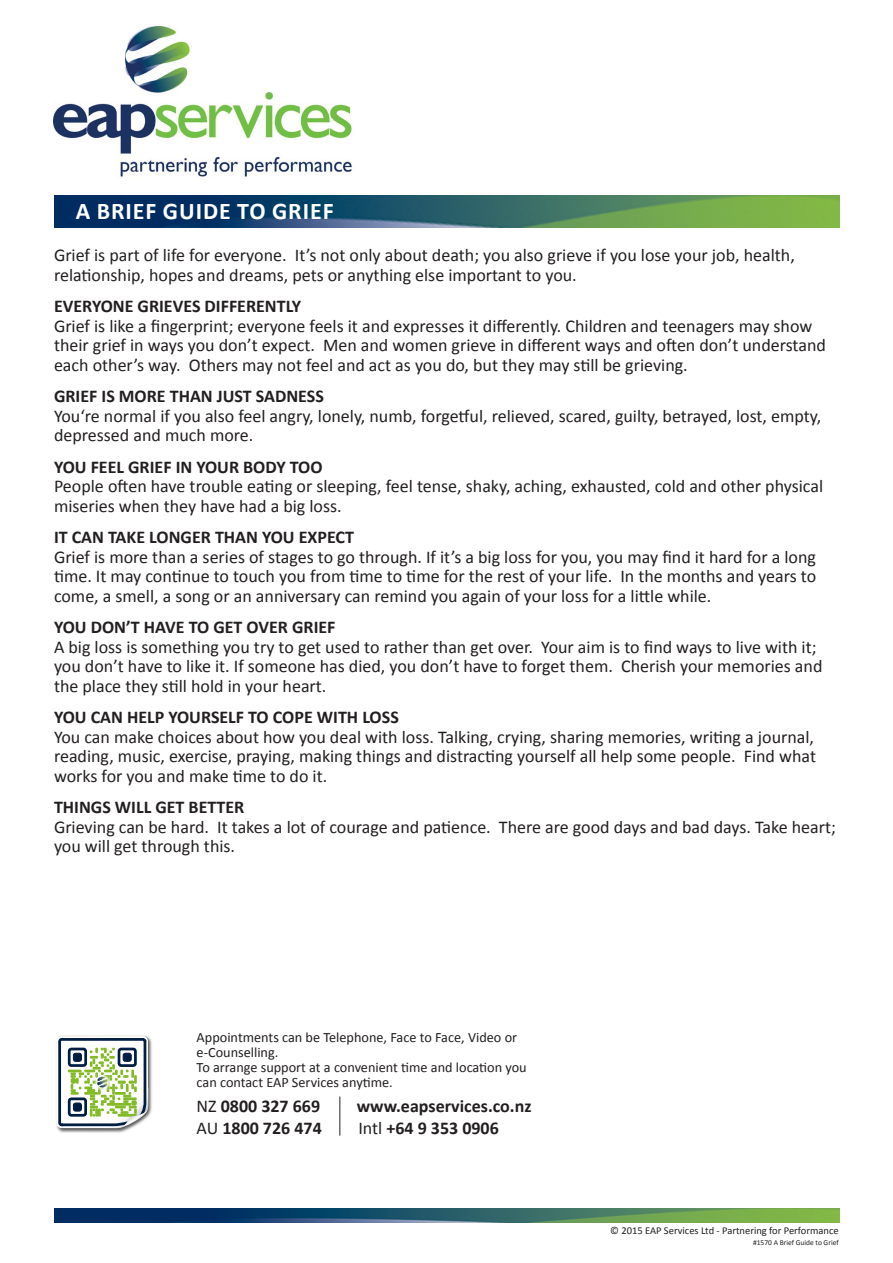
<style>
.page{position:relative;width:893px;height:1263px;background:#fff}
.page>*{position:absolute;margin:0;border:0;box-sizing:border-box;transform-origin:0 0}
.t1{font:700 24px "Calibri";letter-spacing:.04em;color:#fff}
.t2{font:18px/19.5px "Calibri";color:#231f20}
.t3{font:700 18px "Calibri";color:#231f20}
.t4{font:14.25px/15px "Calibri";color:#231f20}
.t5{font:10.5px "Calibri";color:#231f20}
.t6{font:7.5px "Calibri";color:#231f20}
.s1{font-weight:700}
.s2{font-weight:400}
</style>
<div class="page">
<img style="left:54px;top:196px;width:785px;height:31px">
<img style="left:54px;top:26px;width:298px;height:151px">
<img style="left:57px;top:1036px;width:95px;height:97px">
<svg style="left:56px;top:1035px;width:92px;height:93px"></svg>
<hr style="left:340px;top:1096px;width:1px;height:39px;background:#231f20">
<img style="left:54px;top:1209px;width:785px;height:13px">
<p class="t1" style="left:76px;top:196px;width:259px">A BRIEF GUIDE TO GRIEF</p>
<p class="t2" style="left:54px;top:246px;width:742px">Grief is part of life for everyone. It’s not only about death; you also grieve if you lose your job, health, relationship, hopes and dreams, pets or anything else important to you.</p>
<p class="t2" style="left:54px;top:297px;width:773px"><span class="s1">EVERYONE GRIEVES DIFFERENTLY<br></span>Grief is like a fingerprint; everyone feels it and expresses it differently. Children and teenagers may show their grief in ways you don’t expect. Men and women grieve in different ways and often don’t understand each other’s way. Others may not feel and act as you do, but they may still be grieving.</p>
<p class="t2" style="left:54px;top:387px;width:769px"><span class="s1">GRIEF IS MORE THAN JUST SADNESS<br></span>You‘re normal if you also feel angry, lonely, numb, forgetful, relieved, scared, guilty, betrayed, lost, empty, depressed and much more.</p>
<p class="t2" style="left:54px;top:457px;width:771px"><span class="s1">YOU FEEL GRIEF IN YOUR BODY TOO<br></span>People often have trouble eating or sleeping, feel tense, shaky, aching, exhausted, cold and other physical miseries when they have had a big loss.</p>
<p class="t2" style="left:54px;top:528px;width:764px"><span class="s1">IT CAN TAKE LONGER THAN YOU EXPECT<br></span>Grief is more than a series of stages to go through. If it’s a big loss for you, you may find it hard for a long time. It may continue to touch you from time to time for the rest of your life. In the months and years to come, a smell, a song or an anniversary can remind you again of your loss for a little while.</p>
<p class="t2" style="left:54px;top:618px;width:770px"><span class="s1">YOU DON’T HAVE TO GET OVER GRIEF<br></span>A big loss is something you try to get used to rather than get over. Your aim is to find ways to live with it; you don’t have to like it. If someone has died, you don’t have to forget them. Cherish your memories and the place they still hold in your heart.</p>
<p class="t2" style="left:54px;top:708px;width:763px"><span class="s1">YOU CAN HELP YOURSELF TO COPE WITH LOSS<br></span>You can make choices about how you deal with loss. Talking, crying, sharing memories, writing a journal, reading, music, exercise, praying, making things and distracting yourself all help some people. Find what works for you and make time to do it.</p>
<p class="t2" style="left:54px;top:798px;width:783px"><span class="s1">THINGS WILL GET BETTER<br></span>Grieving can be hard. It takes a lot of courage and patience. There are good days and bad days. Take heart; you will get through this.</p>
<p class="t4" style="left:197px;top:1030px;width:322px">Appointments can be Telephone, Face to Face, Video or e-Counselling.</p>
<p class="t4" style="left:197px;top:1060px;width:332px">To arrange support at a convenient time and location you can contact EAP Services anytime.</p>
<p class="t3" style="left:197px;top:1094px;width:125px"><span class="s2">NZ</span> 0800 327 669</p>
<p class="t3" style="left:357px;top:1094px;width:176px">www.eapservices.co.nz</p>
<p class="t3" style="left:197px;top:1116px;width:127px"><span class="s2">AU</span> 1800 726 474</p>
<p class="t3" style="left:358px;top:1116px;width:142px"><span class="s2">Intl</span> +64 9 353 0906</p>
<p class="t5" style="left:610px;top:1224px;width:230px">© 2015 EAP Services Ltd - Partnering for Performance</p>
<p class="t6" style="left:753px;top:1237px;width:87px">#1570 A Brief Guide to Grief</p>
</div>
